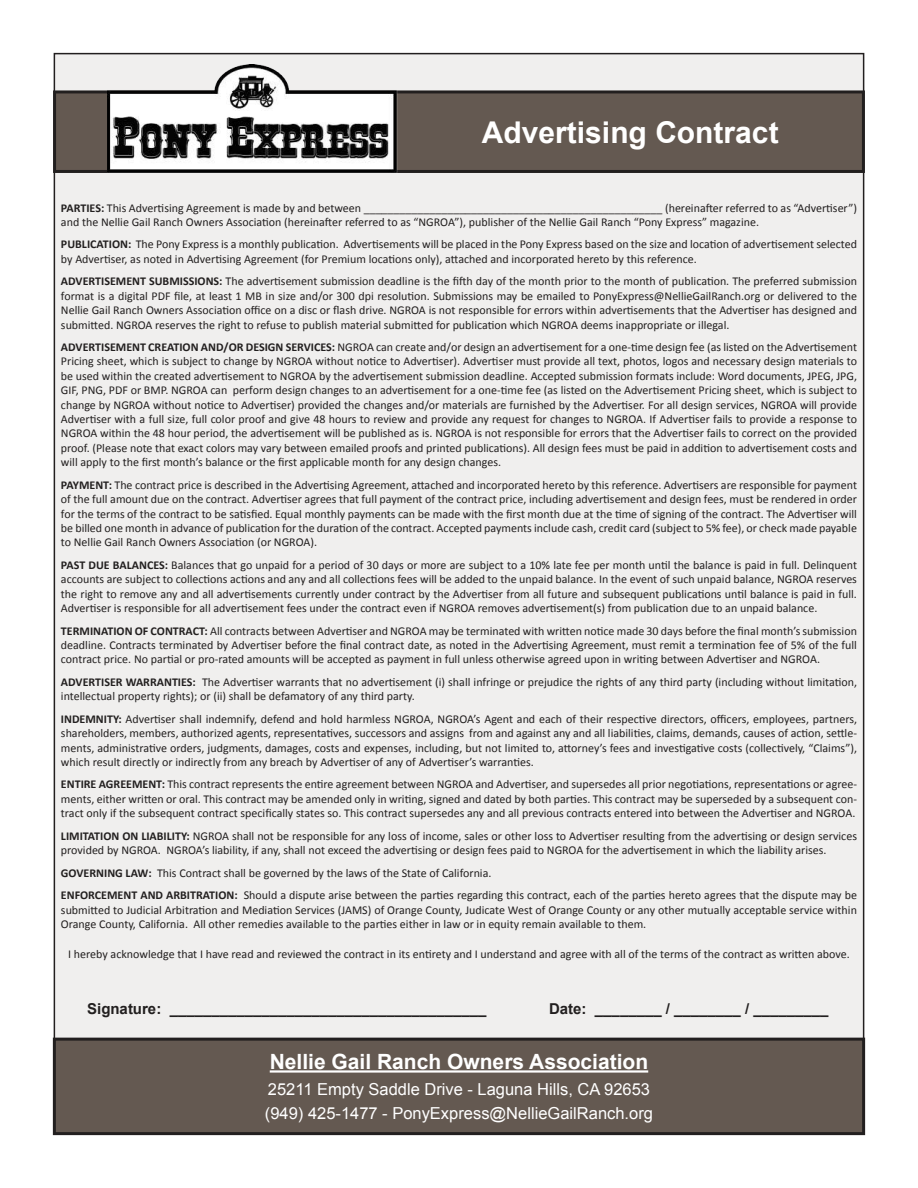
<style>
.page{position:relative;width:918px;height:1188px;background:#fff}
.page>*{position:absolute;margin:0;border:0;box-sizing:border-box;transform-origin:0 0}
.t1{font:700 30px "Arial";color:#fff}
.t2{font:700 21px "Arial";color:#fff}
.t3{font:16.5px/24px "Arial";color:#fff}
.t4{font:700 15px "Arial";color:#221f1f}
.t5{font:12px/14.4px "Calibri";color:#221f1f;text-align:justify}
.s1{font-weight:700}
</style>
<div class="page">
<div style="left:54px;top:54px;width:810px;height:1078px;background:#f0efee"></div>
<div style="left:55px;top:92px;width:808px;height:79px;background:#645951"></div>
<div style="left:53px;top:90px;width:812px;height:83px;border:3px solid #221f1f"></div>
<img style="left:107px;top:65px;width:290px;height:108px">
<div style="left:54px;top:1039px;width:810px;height:95px;background:#645951"></div>
<hr style="left:270px;top:1070px;width:378px;height:3px;background:#fff">
<div style="left:53px;top:1038px;width:812px;height:97px;border:3px solid #221f1f"></div>
<h1 class="t1" style="left:482px;top:119px;width:298px">Advertising Contract</h1>
<p class="t5" style="left:61px;top:200px;width:798px"><span class="s1">PARTIES:</span> This Advertising Agreement is made by and between __________________________________________________ (hereinafter referred to as “Advertiser”) and the Nellie Gail Ranch Owners Association (hereinafter referred to as “NGROA”), publisher of the Nellie Gail Ranch “Pony Express” magazine.</p>
<p class="t5" style="left:61px;top:237px;width:798px"><span class="s1">PUBLICATION:</span> The Pony Express is a monthly publication. Advertisements will be placed in the Pony Express based on the size and location of advertisement selected by Advertiser, as noted in Advertising Agreement (for Premium locations only), attached and incorporated hereto by this reference.</p>
<p class="t5" style="left:61px;top:274px;width:798px"><span class="s1">ADVERTISEMENT SUBMISSIONS:</span> The advertisement submission deadline is the fifth day of the month prior to the month of publication. The preferred submission format is a digital PDF file, at least 1 MB in size and/or 300 dpi resolution. Submissions may be emailed to PonyExpress@NellieGailRanch.org or delivered to the Nellie Gail Ranch Owners Association office on a disc or flash drive. NGROA is not responsible for errors within advertisements that the Advertiser has designed and submitted. NGROA reserves the right to refuse to publish material submitted for publication which NGROA deems inappropriate or illegal.</p>
<p class="t5" style="left:61px;top:340px;width:798px"><span class="s1">ADVERTISEMENT CREATION AND/OR DESIGN SERVICES:</span> NGROA can create and/or design an advertisement for a one-time design fee (as listed on the Advertisement Pricing sheet, which is subject to change by NGROA without notice to Advertiser). Advertiser must provide all text, photos, logos and necessary design materials to be used within the created advertisement to NGROA by the advertisement submission deadline. Accepted submission formats include: Word documents, JPEG, JPG, GIF, PNG, PDF or BMP. NGROA can perform design changes to an advertisement for a one-time fee (as listed on the Advertisement Pricing sheet, which is subject to change by NGROA without notice to Advertiser) provided the changes and/or materials are furnished by the Advertiser. For all design services, NGROA will provide Advertiser with a full size, full color proof and give 48 hours to review and provide any request for changes to NGROA. If Advertiser fails to provide a response to NGROA within the 48 hour period, the advertisement will be published as is. NGROA is not responsible for errors that the Advertiser fails to correct on the provided proof. (Please note that exact colors may vary between emailed proofs and printed publications). All design fees must be paid in addition to advertisement costs and will apply to the first month’s balance or the first applicable month for any design changes.</p>
<p class="t5" style="left:61px;top:478px;width:798px"><span class="s1">PAYMENT:</span> The contract price is described in the Advertising Agreement, attached and incorporated hereto by this reference. Advertisers are responsible for payment of the full amount due on the contract. Advertiser agrees that full payment of the contract price, including advertisement and design fees, must be rendered in order for the terms of the contract to be satisfied. Equal monthly payments can be made with the first month due at the time of signing of the contract. The Advertiser will be billed one month in advance of publication for the duration of the contract. Accepted payments include cash, credit card (subject to 5% fee), or check made payable to Nellie Gail Ranch Owners Association (or NGROA).</p>
<p class="t5" style="left:61px;top:558px;width:798px"><span class="s1">PAST DUE BALANCES:</span> Balances that go unpaid for a period of 30 days or more are subject to a 10% late fee per month until the balance is paid in full. Delinquent accounts are subject to collections actions and any and all collections fees will be added to the unpaid balance. In the event of such unpaid balance, NGROA reserves the right to remove any and all advertisements currently under contract by the Advertiser from all future and subsequent publications until balance is paid in full.<br>Advertiser is responsible for all advertisement fees under the contract even if NGROA removes advertisement(s) from publication due to an unpaid balance.</p>
<p class="t5" style="left:61px;top:623px;width:798px"><span class="s1">TERMINATION OF CONTRACT:</span> All contracts between Advertiser and NGROA may be terminated with written notice made 30 days before the final month’s submission deadline. Contracts terminated by Advertiser before the final contract date, as noted in the Advertising Agreement, must remit a termination fee of 5% of the full contract price. No partial or pro-rated amounts will be accepted as payment in full unless otherwise agreed upon in writing between Advertiser and NGROA.</p>
<p class="t5" style="left:61px;top:675px;width:798px"><span class="s1">ADVERTISER WARRANTIES:</span> The Advertiser warrants that no advertisement (i) shall infringe or prejudice the rights of any third party (including without limitation, intellectual property rights); or (ii) shall be defamatory of any third party.</p>
<p class="t5" style="left:61px;top:712px;width:798px"><span class="s1">INDEMNITY:</span> Advertiser shall indemnify, defend and hold harmless NGROA, NGROA’s Agent and each of their respective directors, officers, employees, partners, shareholders, members, authorized agents, representatives, successors and assigns from and against any and all liabilities, claims, demands, causes of action, settle&shy;ments, administrative orders, judgments, damages, costs and expenses, including, but not limited to, attorney’s fees and investigative costs (collectively, “Claims”), which result directly or indirectly from any breach by Advertiser of any of Advertiser’s warranties.</p>
<p class="t5" style="left:61px;top:777px;width:798px"><span class="s1">ENTIRE AGREEMENT:</span> This contract represents the entire agreement between NGROA and Advertiser, and supersedes all prior negotiations, representations or agree&shy;ments, either written or oral. This contract may be amended only in writing, signed and dated by both parties. This contract may be superseded by a subsequent con&shy;tract only if the subsequent contract specifically states so. This contract supersedes any and all previous contracts entered into between the Advertiser and NGROA.</p>
<p class="t5" style="left:61px;top:829px;width:798px"><span class="s1">LIMITATION ON LIABILITY:</span> NGROA shall not be responsible for any loss of income, sales or other loss to Advertiser resulting from the advertising or design services provided by NGROA. NGROA’s liability, if any, shall not exceed the advertising or design fees paid to NGROA for the advertisement in which the liability arises.</p>
<p class="t5" style="left:61px;top:861px;width:798px;line-height:22.5px"><span class="s1">GOVERNING LAW:</span> This Contract shall be governed by the laws of the State of California.<br><span class="s1">ENFORCEMENT AND ARBITRATION:</span> Should a dispute arise between the parties regarding this contract, each of the parties hereto agrees that the dispute may be</p>
<p class="t5" style="left:61px;top:902px;width:798px">submitted to Judicial Arbitration and Mediation Services (JAMS) of Orange County, Judicate West of Orange County or any other mutually acceptable service within<br>Orange County, California. All other remedies available to the parties either in law or in equity remain available to them.</p>
<p class="t5" style="left:68px;top:946px;width:783px">I hereby acknowledge that I have read and reviewed the contract in its entirety and I understand and agree with all of the terms of the contract as written above.</p>
<p class="t4" style="left:87px;top:1002px;width:401px">Signature: ______________________________________</p>
<p class="t4" style="left:549px;top:1002px;width:281px">Date: ________ / ________ / _________</p>
<h2 class="t2" style="left:270px;top:1053px;width:380px">Nellie Gail Ranch Owners Association</h2>
<h3 class="t3" style="left:265px;top:1078px;width:390px">25211 Empty Saddle Drive - Laguna Hills, CA 92653 (949) 425-1477 - PonyExpress@NellieGailRanch.org</h3>
</div>
